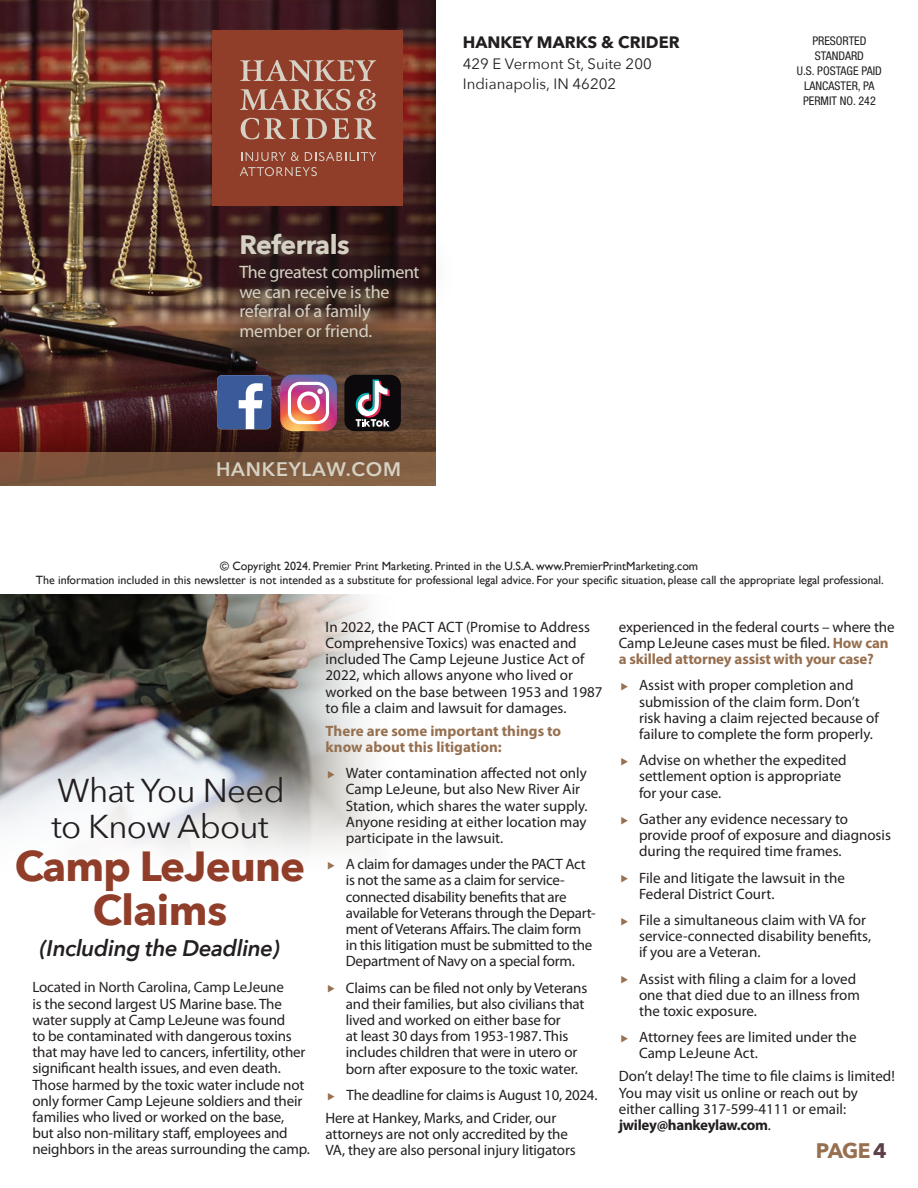
<style>
.page{position:relative;width:918px;height:1188px;background:#fff}
.page>*{position:absolute;margin:0;border:0;box-sizing:border-box;transform-origin:0 0}
.t1{font:700 42px/43.5px "Avenir Next";letter-spacing:-.02em;color:#903d2a;text-align:center}
.t2{font:33px/36px "Avenir Next";letter-spacing:-.02em;color:#231f20}
.t3{font:700 26.55px "Avenir Next";letter-spacing:-.02em;color:#d5d1c4}
.t4{font:italic 600 22.5px "Avenir Next";letter-spacing:-.02em;color:#231f20}
.t5{font:700 21px "Avenir Next";letter-spacing:-.03em;color:#967050}
.t6{font:600 19.5px "Avenir Next";letter-spacing:.04em;color:#d5d1c4}
.t7{font:18px/19.5px "Myriad Pro";letter-spacing:-.01em;color:#d5d1c4}
.t8{font:700 16.5px "Avenir Next";color:#231f20}
.t9{font:15px/16.2px "Myriad Pro";letter-spacing:-.01em;color:#231f20}
.t10{font:700 15px/16.2px "Myriad Pro";color:#967050}
.t11{font:15px/19.5px "Avenir Next";color:#231f20}
.t12{font:12px/13.5px "Gill Sans";color:#231f20;text-align:center}
.t13{font:condensed 12px/15px "Helvetica Neue LT Std";color:#231f20;text-align:center}
.s1{font-weight:700;color:#967050}
.s2{font-weight:700}
.s3{color:#5c3f49}
</style>
<div class="page">
<img style="left:0;top:0;width:436px;height:453px">
<div style="left:0;top:453px;width:436px;height:33px;background:linear-gradient(to right,#75503a,#836244)"></div>
<div style="left:200px;top:195px;width:257px;height:183px;background:#231f20;opacity:.75"></div>
<svg style="left:217px;top:375px;width:54px;height:54px"></svg>
<img style="left:0;top:594px;width:376px;height:260px">
<div style="left:344px;top:375px;width:57px;height:56px;background:#0b090c;border-radius:11px"></div>
<svg style="left:356px;top:379px;width:34px;height:48px"></svg>
<svg style="left:280px;top:375px;width:57px;height:56px"></svg>
<div style="left:213px;top:30px;width:190px;height:176px;background:#903d2a"></div>
<svg style="left:241px;top:152px;width:58px;height:9px"></svg>
<svg style="left:305px;top:152px;width:71px;height:9px"></svg>
<svg style="left:240px;top:167px;width:77px;height:9px"></svg>
<svg style="left:240px;top:60px;width:136px;height:22px"></svg>
<svg style="left:240px;top:89px;width:111px;height:21px"></svg>
<svg style="left:357px;top:89px;width:19px;height:21px"></svg>
<svg style="left:241px;top:118px;width:135px;height:21px"></svg>
<div style="left:0;top:735px;width:345px;height:269px;background:#fff;opacity:.49"></div>
<svg style="left:328px;top:771px;width:7px;height:7px"></svg>
<svg style="left:328px;top:862px;width:7px;height:7px"></svg>
<svg style="left:328px;top:985px;width:7px;height:8px"></svg>
<p class="t8" style="left:463px;top:28px;width:218px">HANKEY MARKS &amp; CRIDER</p>
<p class="t11" style="left:463px;top:54px;width:190px">429 E Vermont St, Suite 200<br>Indianapolis, IN 46202</p>
<h3 class="t3" style="left:239px;top:222px;width:112px">Referrals</h3>
<p class="t7" style="left:239px;top:262px;width:182px">The greatest compliment we can receive is the referral of a family member or friend.</p>
<h3 class="t6" style="left:216px;top:453px;width:186px">HANKEYLAW.COM</h3>
<p class="t13" style="left:797px;top:33px;width:87px">PRESORTED<br>STANDARD<br>U.S. POSTAGE PAID<br>LANCASTER, PA<br>PERMIT NO. 242</p>
<p class="t12" style="left:36px;top:560px;width:850px">© Copyright 2024. Premier Print Marketing. Printed in the U.S.A. www.PremierPrintMarketing.com<br>The information included in this newsletter is not intended as a substitute for professional legal advice. For your specific situation, please call the appropriate legal professional.</p>
<h2 class="t2" style="left:51px;top:771px;width:235px">What You Need to Know About</h2>
<h1 class="t1" style="left:15px;top:844px;width:292px">Camp LeJeune<br>Claims</h1>
<h3 class="t4" style="left:40px;top:929px;width:242px">(Including the Deadline)</h3>
<p class="t9" style="left:32px;top:979px;width:279px">Located in North Carolina, Camp LeJeune<br>is the second largest US Marine base. The water supply at Camp LeJeune was found<br>to be contaminated with dangerous toxins that may have led to cancers, infertility, other significant health issues, and even death.<br>Those harmed by the toxic water include not only former Camp Lejeune soldiers and their families who lived or worked on the base,<br>but also non-military staff, employees and neighbors in the areas surrounding the camp.</p>
<p class="t9" style="left:326px;top:618px;width:278px">In 2022, the PACT ACT (Promise to Address Comprehensive Toxics) was enacted and included The Camp Lejeune Justice Act of 2022, which allows anyone who lived or worked on the base between 1953 and 1987 to file a claim and lawsuit for damages.</p>
<p class="t10" style="left:326px;top:722px;width:237px">There are some important things to know about this litigation:</p>
<p class="t9" style="left:346px;top:765px;width:243px">Water contamination affected not only Camp LeJeune, but also New River Air Station, which shares the water supply.<br>Anyone residing at either location may participate in the lawsuit.</p>
<p class="t9" style="left:346px;top:856px;width:252px">A claim for damages under the PACT Act is not the same as a claim for service&shy;connected disability benefits that are available for Veterans through the Depart&shy;ment of Veterans Affairs. The claim form in this litigation must be submitted to the Department of Navy on a special form.</p>
<p class="t9" style="left:346px;top:979px;width:243px">Claims can be filed not only by Veterans and their families, but also civilians that lived and worked on either base for<br>at least 30 days from 1953-1987. This includes children that were in utero or born after exposure to the toxic water.</p>
<p class="t9" style="left:326px;top:1083px;width:273px;line-height:23px;text-indent:21px">The deadline for claims is August 10, 2024.<br>Here at Hankey, Marks, and Crider, our</p>
<p class="t9" style="left:326px;top:1126px;width:252px">attorneys are not only accredited by the<br>VA, they are also personal injury litigators</p>
<p class="t9" style="left:619px;top:618px;width:277px">experienced in the federal courts – where the<br>Camp LeJeune cases must be filed. <span class="s1">How can a skilled attorney assist with your case?</span></p>
<p class="t9" style="left:639px;top:677px;width:241px">Assist with proper completion and submission of the claim form. Don’t risk having a claim rejected because of failure to complete the form properly.</p>
<p class="t9" style="left:639px;top:752px;width:209px">Advise on whether the expedited settlement option is appropriate for your case.</p>
<p class="t9" style="left:639px;top:811px;width:253px">Gather any evidence necessary to provide proof of exposure and diagnosis during the required time frames.</p>
<p class="t9" style="left:639px;top:869px;width:207px">File and litigate the lawsuit in the<br>Federal District Court.</p>
<p class="t9" style="left:639px;top:912px;width:234px">File a simultaneous claim with VA for service-connected disability benefits, if you are a Veteran.</p>
<p class="t9" style="left:639px;top:970px;width:222px">Assist with filing a claim for a loved one that died due to an illness from the toxic exposure.</p>
<p class="t9" style="left:639px;top:1029px;width:219px">Attorney fees are limited under the<br>Camp LeJeune Act.</p>
<p class="t9" style="left:619px;top:1068px;width:277px">Don’t delay! The time to file claims is limited!<br>You may visit us online or reach out by either calling 317-599-4111 or email: <span class="s2">jwiley@hankeylaw.com</span>.</p>
<h3 class="t5" style="left:816px;top:1133px;width:72px">PAGE<span class="s3">4</span></h3>
</div>
